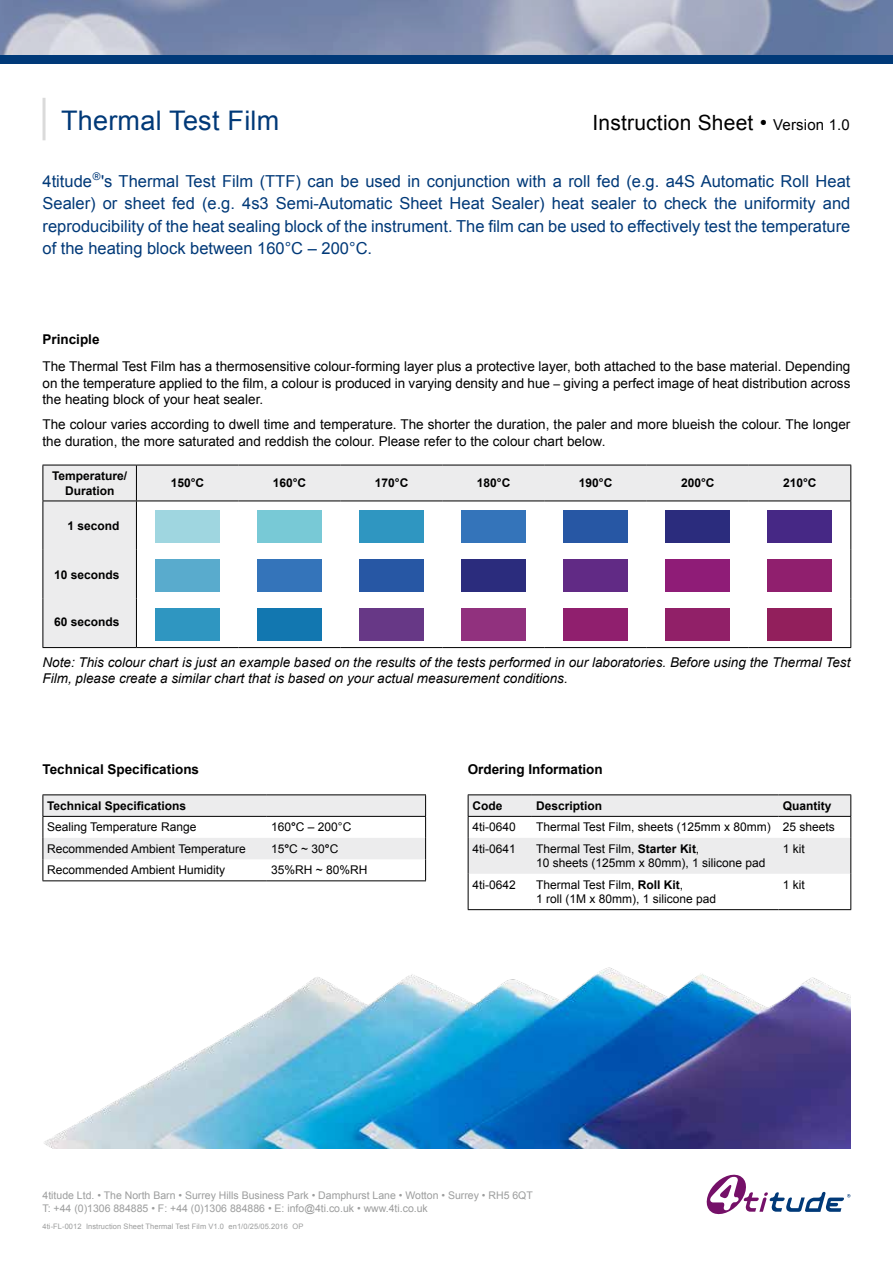
<style>
.page{position:relative;width:893px;height:1263px;background:#fff}
.page>*{position:absolute;margin:0;border:0;box-sizing:border-box;transform-origin:0 0}
.t1{font:27px "Arial";letter-spacing:.01em;color:#003978}
.t2{font:21px "Arial";letter-spacing:.01em;color:#000}
.t3{font:16.5px/22.5px "Arial";color:#003978;text-align:justify}
.t4{font:13.5px/16.5px "Arial";color:#000;text-align:justify}
.t5{font:italic 13.5px/16.5px "Arial";color:#000}
.t6{font:700 13.5px "Arial";color:#000}
.t7{font:12px/14.4px "Arial";color:#000}
.t8{font:700 12px/14.4px "Arial";color:#000;text-align:center}
.t9{font:10.5px/12.6px "Arial";color:#9c9d9d}
.t10{font:7.5px "Arial";letter-spacing:.01em;color:#9c9d9d}
.s1{font-size:15px}
.s2{font-size:12px}
.s3{font-weight:700}
</style>
<div class="page">
<svg style="left:707px;top:1175px;width:143px;height:39px"></svg>
<img style="left:42px;top:794px;width:808px;height:355px">
<hr style="left:43px;top:98px;width:3px;height:42px;background:#dadada">
<img style="left:0;top:0;width:893px;height:55px">
<div style="left:0;top:55px;width:893px;height:9px;background:#003978"></div>
<svg style="left:44px;top:466px;width:806px;height:181px"></svg>
<hr style="left:43px;top:465px;width:93px;height:1px;background:#000">
<hr style="left:43px;top:465px;width:1px;height:36px;background:#000">
<hr style="left:136px;top:465px;width:102px;height:1px;background:#000">
<hr style="left:238px;top:465px;width:103px;height:1px;background:#000">
<hr style="left:341px;top:465px;width:102px;height:1px;background:#000">
<hr style="left:443px;top:465px;width:102px;height:1px;background:#000">
<hr style="left:545px;top:465px;width:102px;height:1px;background:#000">
<hr style="left:647px;top:465px;width:102px;height:1px;background:#000">
<hr style="left:749px;top:465px;width:102px;height:1px;background:#000">
<hr style="left:850px;top:465px;width:1px;height:36px;background:#000">
<hr style="left:43px;top:501px;width:1px;height:49px;background:#000">
<hr style="left:850px;top:501px;width:1px;height:49px;background:#000">
<hr style="left:43px;top:550px;width:1px;height:49px;background:#000">
<hr style="left:850px;top:550px;width:1px;height:49px;background:#000">
<hr style="left:43px;top:599px;width:1px;height:48px;background:#000">
<hr style="left:850px;top:599px;width:1px;height:48px;background:#000">
<hr style="left:43px;top:647px;width:93px;height:1px;background:#000">
<hr style="left:136px;top:647px;width:102px;height:1px;background:#000">
<hr style="left:238px;top:647px;width:103px;height:1px;background:#000">
<hr style="left:341px;top:647px;width:102px;height:1px;background:#000">
<hr style="left:443px;top:647px;width:102px;height:1px;background:#000">
<hr style="left:545px;top:647px;width:102px;height:1px;background:#000">
<hr style="left:647px;top:647px;width:102px;height:1px;background:#000">
<hr style="left:749px;top:647px;width:102px;height:1px;background:#000">
<hr style="left:136px;top:501px;width:102px;height:1px;background:#000">
<hr style="left:238px;top:501px;width:103px;height:1px;background:#000">
<hr style="left:341px;top:501px;width:102px;height:1px;background:#000">
<hr style="left:443px;top:501px;width:102px;height:1px;background:#000">
<hr style="left:545px;top:501px;width:102px;height:1px;background:#000">
<hr style="left:647px;top:501px;width:102px;height:1px;background:#000">
<hr style="left:749px;top:501px;width:102px;height:1px;background:#000">
<hr style="left:136px;top:501px;width:1px;height:49px;background:#000">
<hr style="left:136px;top:599px;width:1px;height:48px;background:#000">
<hr style="left:136px;top:465px;width:1px;height:36px;background:#000">
<hr style="left:43px;top:501px;width:93px;height:1px;background:#000">
<hr style="left:136px;top:550px;width:1px;height:49px;background:#000">
<div style="left:156px;top:510px;width:63px;height:32px;background:#9fd6e0"></div>
<div style="left:258px;top:510px;width:63px;height:32px;background:#78c9d6"></div>
<div style="left:360px;top:510px;width:63px;height:32px;background:#2f96c1"></div>
<div style="left:462px;top:510px;width:63px;height:32px;background:#3474ba"></div>
<div style="left:564px;top:510px;width:64px;height:32px;background:#2757a4"></div>
<div style="left:666px;top:510px;width:64px;height:32px;background:#2b2c7d"></div>
<div style="left:768px;top:510px;width:64px;height:32px;background:#462885"></div>
<div style="left:156px;top:559px;width:63px;height:32px;background:#59abcd"></div>
<div style="left:258px;top:559px;width:63px;height:32px;background:#3474ba"></div>
<div style="left:360px;top:559px;width:63px;height:32px;background:#2757a4"></div>
<div style="left:462px;top:559px;width:63px;height:32px;background:#2b2c7d"></div>
<div style="left:564px;top:559px;width:64px;height:32px;background:#612a85"></div>
<div style="left:666px;top:559px;width:64px;height:32px;background:#8f1c77"></div>
<div style="left:768px;top:559px;width:64px;height:32px;background:#901f6e"></div>
<div style="left:156px;top:608px;width:63px;height:32px;background:#2f96c1"></div>
<div style="left:258px;top:608px;width:63px;height:32px;background:#1277b0"></div>
<div style="left:360px;top:608px;width:63px;height:32px;background:#673886"></div>
<div style="left:462px;top:608px;width:63px;height:32px;background:#91317e"></div>
<div style="left:564px;top:608px;width:64px;height:32px;background:#901f6e"></div>
<div style="left:666px;top:608px;width:64px;height:32px;background:#912068"></div>
<div style="left:768px;top:608px;width:64px;height:32px;background:#921f5c"></div>
<hr style="left:468px;top:794px;width:64px;height:1px;background:#000">
<hr style="left:532px;top:794px;width:246px;height:1px;background:#000">
<hr style="left:778px;top:794px;width:73px;height:1px;background:#000">
<hr style="left:468px;top:874px;width:1px;height:35px;background:#000">
<hr style="left:468px;top:909px;width:64px;height:1px;background:#000">
<hr style="left:532px;top:909px;width:246px;height:1px;background:#000">
<hr style="left:778px;top:909px;width:73px;height:1px;background:#000">
<svg style="left:468px;top:795px;width:383px;height:79px"></svg>
<hr style="left:850px;top:838px;width:1px;height:36px;background:#000">
<hr style="left:850px;top:874px;width:1px;height:35px;background:#000">
<hr style="left:43px;top:794px;width:224px;height:1px;background:#000">
<hr style="left:267px;top:794px;width:159px;height:1px;background:#000">
<hr style="left:43px;top:880px;width:224px;height:1px;background:#000">
<hr style="left:267px;top:880px;width:159px;height:1px;background:#000">
<svg style="left:43px;top:795px;width:383px;height:85px"></svg>
<h1 class="t1" style="left:61px;top:103px;width:220px">Thermal Test Film</h1>
<h2 class="t2" style="left:592px;top:109px;width:259px">Instruction Sheet • <span class="s1">Version 1.0</span></h2>
<p class="t3" style="left:43px;top:170px;width:809px">4titude<sup>®</sup>'s Thermal Test Film (TTF) can be used in conjunction with a roll fed (e.g. a4S Automatic Roll Heat Sealer) or sheet fed (e.g. 4s3 Semi-Automatic Sheet Heat Sealer) heat sealer to check the uniformity and reproducibility of the heat sealing block of the instrument. The film can be used to effectively test the temperature of the heating block between 160°C – 200°C.</p>
<p class="t6" style="left:43px;top:330px;width:59px">Principle</p>
<p class="t4" style="left:43px;top:359px;width:809px">The Thermal Test Film has a thermosensitive colour-forming layer plus a protective layer, both attached to the base material. Depending on the temperature applied to the film, a colour is produced in varying density and hue <span class="s2">–</span> giving a perfect image of heat distribution across the heating block of your heat sealer.</p>
<p class="t4" style="left:43px;top:417px;width:809px">The colour varies according to dwell time and temperature. The shorter the duration, the paler and more blueish the colour. The longer the duration, the more saturated and reddish the colour. Please refer to the colour chart below.</p>
<p class="t8" style="left:52px;top:469px;width:77px">Temperature/<br>Duration</p>
<p class="t8" style="left:171px;top:476px;width:35px">150°C</p>
<p class="t8" style="left:273px;top:476px;width:35px">160°C</p>
<p class="t8" style="left:375px;top:476px;width:35px">170°C</p>
<p class="t8" style="left:477px;top:476px;width:35px">180°C</p>
<p class="t8" style="left:579px;top:476px;width:35px">190°C</p>
<p class="t8" style="left:681px;top:476px;width:35px">200°C</p>
<p class="t8" style="left:783px;top:476px;width:35px">210°C</p>
<p class="t8" style="left:67px;top:519px;width:54px">1 second</p>
<p class="t8" style="left:54px;top:568px;width:67px">10 seconds</p>
<p class="t8" style="left:54px;top:615px;width:67px">60 seconds</p>
<p class="t5" style="left:43px;top:654px;width:809px">Note: This colour chart is just an example based on the results of the tests performed in our laboratories. Before using the Thermal Test<br>Film, please create a similar chart that is based on your actual measurement conditions.</p>
<p class="t6" style="left:43px;top:760px;width:158px">Technical Specifications</p>
<p class="t8" style="left:47px;top:799px;width:141px">Technical Specifications</p>
<p class="t7" style="left:47px;top:820px;width:151px">Sealing Temperature Range</p>
<p class="t7" style="left:271px;top:820px;width:82px">160<span class="s3">°</span>C – 200°C</p>
<p class="t7" style="left:47px;top:842px;width:200px">Recommended Ambient Temperature</p>
<p class="t7" style="left:271px;top:842px;width:69px">15<span class="s3">°</span>C ~ 30<span class="s3">°</span>C</p>
<p class="t7" style="left:47px;top:863px;width:180px">Recommended Ambient Humidity</p>
<p class="t7" style="left:271px;top:863px;width:98px">35%RH ~ 80%RH</p>
<p class="t6" style="left:468px;top:760px;width:137px">Ordering Information</p>
<p class="t8" style="left:472px;top:799px;width:31px">Code</p>
<p class="t8" style="left:536px;top:799px;width:68px">Description</p>
<p class="t8" style="left:783px;top:799px;width:50px">Quantity</p>
<p class="t7" style="left:472px;top:820px;width:45px">4ti-0640</p>
<p class="t7" style="left:536px;top:820px;width:300px">Thermal Test Film, sheets (125mm x 80mm) 25 sheets</p>
<p class="t7" style="left:472px;top:842px;width:45px">4ti-0641</p>
<p class="t7" style="left:536px;top:842px;width:231px">Thermal Test Film, <span class="s3">Starter Kit</span>,<br>10 sheets (125mm x 80mm), 1 silicone pad</p>
<p class="t7" style="left:783px;top:842px;width:24px">1 kit</p>
<p class="t7" style="left:472px;top:877px;width:45px">4ti-0642</p>
<p class="t7" style="left:536px;top:877px;width:182px">Thermal Test Film, <span class="s3">Roll Kit</span>,<br>1 roll (1M x 80mm), 1 silicone pad</p>
<p class="t7" style="left:783px;top:877px;width:24px">1 kit</p>
<p class="t9" style="left:43px;top:1189px;width:492px">4titude Ltd. • The North Barn • Surrey Hills Business Park • Damphurst Lane • Wotton • Surrey • RH5 6QT<br>T: +44 (0)1306 884885 • F: +44 (0)1306 884886 • E: info@4ti.co.uk • www.4ti.co.uk</p>
<p class="t10" style="left:43px;top:1221px;width:262px">4ti-FL-0012 Instruction Sheet Thermal Test Film V1.0 en1/0/25/05.2016 OP</p>
</div>
